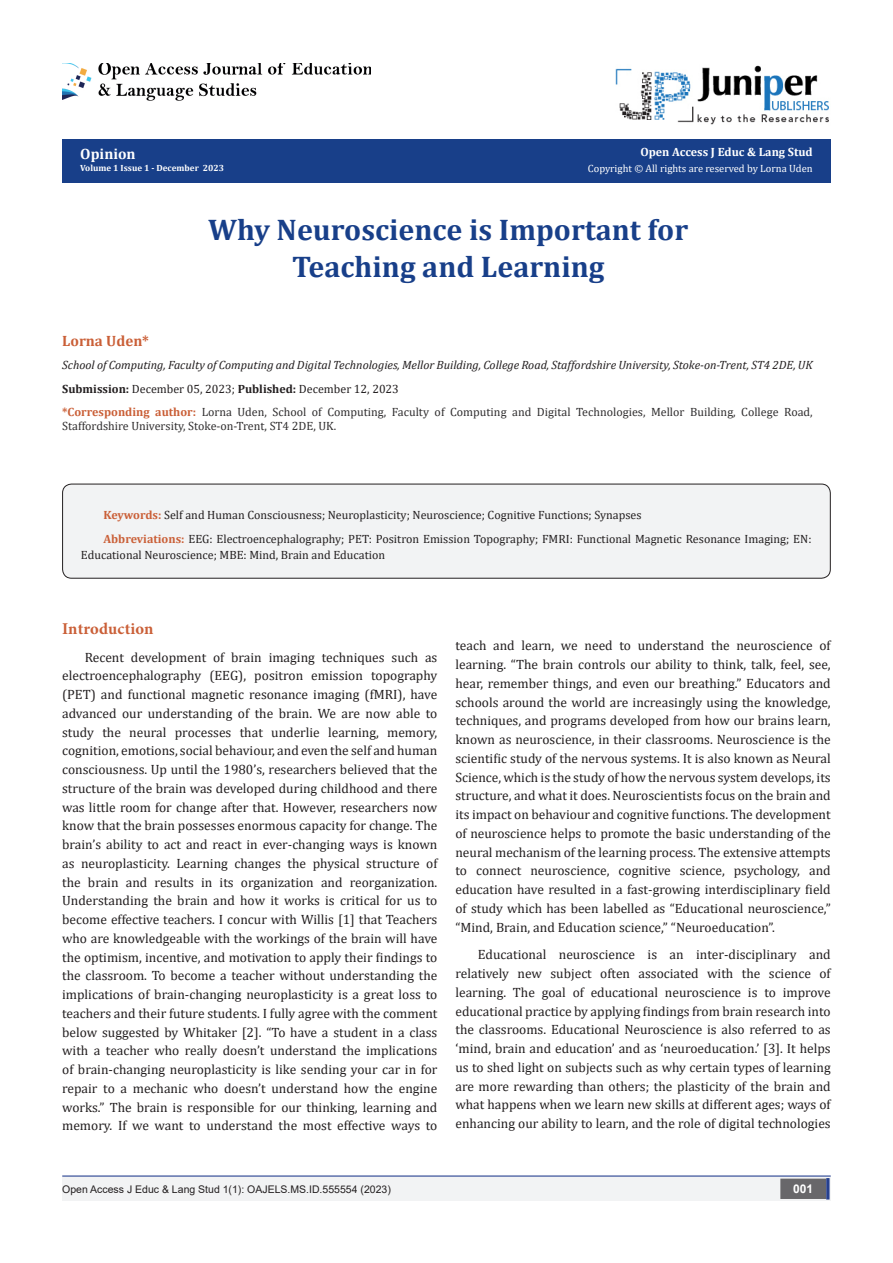
<style>
.page{position:relative;width:893px;height:1263px;background:#fff}
.page>*{position:absolute;margin:0;border:0;box-sizing:border-box;transform-origin:0 0}
.t1{font:700 30px/37.5px "Cambria";color:#183f89;text-align:center}
.t2{font:700 16.5px "Minion Pro";letter-spacing:.005em;color:#ca5f37}
.t3{font:700 15px "Cambria";color:#ca5f37}
.t4{font:700 15px "Cambria";color:#fff}
.t5{font:13.5px/18.8px "Cambria";color:#231f20;text-align:justify}
.t6{font:12px/15.8px "Cambria";color:#231f20}
.t7{font:12px/14.4px "Cambria";color:#312f30}
.t8{font:italic 12px "Cambria";color:#231f20}
.t9{font:700 12px "Cambria";color:#fff}
.t10{font:700 12px "Arial";color:#fff}
.t11{font:10.5px "Arial";color:#231f20}
.t12{font:10.5px "Cambria";color:#fff}
.t13{font:700 9px "Cambria";color:#fff}
.s1{font-weight:700}
.s2{font-weight:700;color:#ca5f37}
</style>
<div class="page">
<div style="left:62px;top:139px;width:769px;height:44px;background:#183f89"></div>
<hr style="left:62px;top:1175px;width:769px;height:1px;background:#253f8e">
<div style="left:62px;top:1177px;width:494px;height:24px;background:#f2f3f4"></div>
<div style="left:510px;top:1177px;width:321px;height:24px;background:#f2f3f4"></div>
<div style="left:781px;top:1179px;width:44px;height:19px;background:#68676a"></div>
<div style="left:780px;top:1178px;width:46px;height:21px;border:2px solid #68676a"></div>
<div style="left:826px;top:1178px;width:3px;height:21px;background:#253f8e;border:2px solid #253f8e"></div>
<img style="left:616px;top:65px;width:213px;height:60px">
<img style="left:62px;top:63px;width:309px;height:38px">
<div style="left:63px;top:484px;width:767px;height:94px;background:#f2f3f4;border-radius:9px"></div>
<div style="left:62px;top:484px;width:769px;height:95px;border:1px solid #231f20;border-radius:9px"></div>
<p class="t4" style="left:80px;top:143px;width:57px">Opinion</p>
<p class="t13" style="left:80px;top:161px;width:145px">Volume 1 Issue 1 - December 2023</p>
<p class="t9" style="left:640px;top:144px;width:174px">Open Access J Educ &amp; Lang Stud</p>
<p class="t12" style="left:588px;top:162px;width:226px">Copyright © All rights are reserved by Lorna Uden</p>
<p class="t1" style="left:208px;top:210px;width:481px">Why Neuroscience is Important for<br>Teaching and Learning</p>
<p class="t3" style="left:62px;top:330px;width:88px">Lorna Uden*</p>
<p class="t8" style="left:62px;top:357px;width:752px">School of Computing, Faculty of Computing and Digital Technologies, Mellor Building, College Road, Staffordshire University, Stoke-on-Trent, ST4 2DE, UK</p>
<p class="t6" style="left:62px;top:381px;width:338px"><span class="s1">Submission:</span> December 05, 2023; <span class="s1">Published:</span> December 12, 2023</p>
<p class="t7" style="left:62px;top:405px;width:752px"><span class="s2">*Corresponding author:</span> Lorna Uden, School of Computing, Faculty of Computing and Digital Technologies, Mellor Building, College Road,<br>Staffordshire University, Stoke-on-Trent, ST4 2DE, UK.</p>
<p class="t6" style="left:103px;top:506px;width:540px"><span class="s2">Keywords:</span> Self and Human Consciousness; Neuroplasticity; Neuroscience; Cognitive Functions; Synapses</p>
<p class="t6" style="left:81px;top:531px;width:732px;text-indent:22px"><span class="s2">Abbreviations:</span> EEG: Electroencephalography; PET: Positron Emission Topography; FMRI: Functional Magnetic Resonance Imaging; EN:<br>Educational Neuroscience; MBE: Mind, Brain and Education</p>
<p class="t2" style="left:62px;top:617px;width:93px">Introduction</p>
<p class="t5" style="left:62px;top:648px;width:377px;text-indent:22px">Recent development of brain imaging techniques such as electroencephalography (EEG), positron emission topography (PET) and functional magnetic resonance imaging (fMRI), have advanced our understanding of the brain. We are now able to study the neural processes that underlie learning, memory, cognition, emotions, social behaviour, and even the self and human consciousness. Up until the 1980’s, researchers believed that the structure of the brain was developed during childhood and there was little room for change after that. However, researchers now know that the brain possesses enormous capacity for change. The brain’s ability to act and react in ever-changing ways is known as neuroplasticity. Learning changes the physical structure of the brain and results in its organization and reorganization.<br>Understanding the brain and how it works is critical for us to become effective teachers. I concur with Willis [1] that Teachers who are knowledgeable with the workings of the brain will have the optimism, incentive, and motivation to apply their findings to the classroom. To become a teacher without understanding the implications of brain-changing neuroplasticity is a great loss to teachers and their future students. I fully agree with the comment below suggested by Whitaker [2]. “To have a student in a class with a teacher who really doesn’t understand the implications of brain-changing neuroplasticity is like sending your car in for repair to a mechanic who doesn’t understand how the engine works.” The brain is responsible for our thinking, learning and memory. If we want to understand the most effective ways to</p>
<p class="t5" style="left:455px;top:636px;width:377px">teach and learn, we need to understand the neuroscience of learning. “The brain controls our ability to think, talk, feel, see, hear, remember things, and even our breathing.” Educators and schools around the world are increasingly using the knowledge, techniques, and programs developed from how our brains learn, known as neuroscience, in their classrooms. Neuroscience is the scientific study of the nervous systems. It is also known as Neural Science, which is the study of how the nervous system develops, its structure, and what it does. Neuroscientists focus on the brain and its impact on behaviour and cognitive functions. The development of neuroscience helps to promote the basic understanding of the neural mechanism of the learning process. The extensive attempts to connect neuroscience, cognitive science, psychology, and education have resulted in a fast-growing interdisciplinary field of study which has been labelled as “Educational neuroscience,” “Mind, Brain, and Education science,” “Neuroeducation”.</p>
<p class="t5" style="left:455px;top:945px;width:377px;text-indent:22px">Educational neuroscience is an inter-disciplinary and relatively new subject often associated with the science of learning. The goal of educational neuroscience is to improve educational practice by applying findings from brain research into the classrooms. Educational Neuroscience is also referred to as ‘mind, brain and education’ and as ‘neuroeducation.’ [3]. It helps us to shed light on subjects such as why certain types of learning are more rewarding than others; the plasticity of the brain and what happens when we learn new skills at different ages; ways of enhancing our ability to learn, and the role of digital technologies</p>
<p class="t11" style="left:62px;top:1182px;width:330px">Open Access J Educ &amp; Lang Stud 1(1): OAJELS.MS.ID.555554 (2023)</p>
<p class="t10" style="left:793px;top:1180px;width:22px">001</p>
</div>
